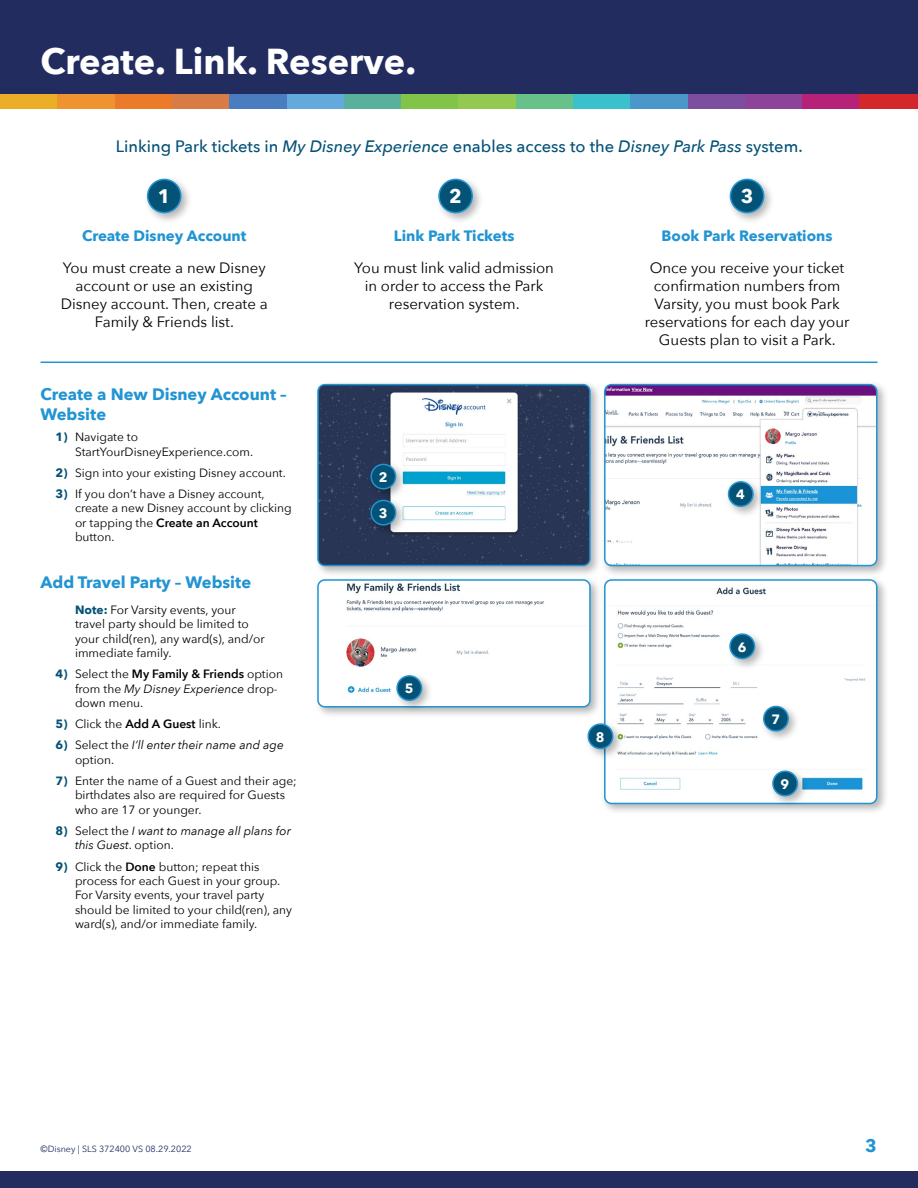
<style>
.page{position:relative;width:918px;height:1188px;background:#fff}
.page>*{position:absolute;margin:0;border:0;box-sizing:border-box;transform-origin:0 0}
.t1{font:700 36px "Avenir Next";color:#fff}
.t2{font:700 19.5px "Avenir Next";color:#fff}
.t3{font:700 18px "Avenir Next";color:#2194d2}
.t4{font:500 16.5px "Avenir Next";color:#055277}
.t5{font:700 16.5px/19.8px "Avenir Next";color:#2194d2}
.t6{font:15px/18px "Avenir Next";color:#000;text-align:center}
.t7{font:700 15px "Avenir Next";color:#2194d2}
.t8{font:700 13.5px "Avenir Next";color:#fff}
.t9{font:12px/14.4px "Avenir Next";color:#000}
.t10{font:italic 12px/14.4px "Avenir Next";color:#000}
.t11{font:9px "Avenir Next";color:#232c5f}
.s1{font-style:italic}
.s2{font-weight:700;color:#055277}
.s3{font-weight:600}
.s4{font-weight:700;font-style:normal;color:#055277}
.s5{font-style:normal}
</style>
<div class="page">
<div style="left:0;top:0;width:918px;height:94px;background:#232c5f"></div>
<div style="left:0;top:1171px;width:918px;height:17px;background:#232c5f"></div>
<div style="left:801px;top:94px;width:58px;height:15px;background:#b52277"></div>
<div style="left:859px;top:94px;width:59px;height:15px;background:#d3272b"></div>
<div style="left:744px;top:94px;width:58px;height:15px;background:#8e439a"></div>
<div style="left:687px;top:94px;width:58px;height:15px;background:#7b4e9f"></div>
<div style="left:630px;top:94px;width:57px;height:15px;background:#4b97c9"></div>
<div style="left:572px;top:94px;width:58px;height:15px;background:#3ac1cc"></div>
<div style="left:515px;top:94px;width:58px;height:15px;background:#68c189"></div>
<div style="left:458px;top:94px;width:58px;height:15px;background:#93c950"></div>
<div style="left:401px;top:94px;width:57px;height:15px;background:#82c447"></div>
<div style="left:343px;top:94px;width:58px;height:15px;background:#59b19b"></div>
<div style="left:286px;top:94px;width:58px;height:15px;background:#64a9dc"></div>
<div style="left:229px;top:94px;width:58px;height:15px;background:#497dbf"></div>
<div style="left:172px;top:94px;width:57px;height:15px;background:#d87b44"></div>
<div style="left:114px;top:94px;width:58px;height:15px;background:#eb7b28"></div>
<div style="left:57px;top:94px;width:58px;height:15px;background:#ee932f"></div>
<div style="left:0;top:94px;width:57px;height:15px;background:#ecae27"></div>
<div style="left:314px;top:380px;width:288px;height:198px;background:#000;opacity:.3"></div>
<img style="left:318px;top:385px;width:272px;height:181px">
<div style="left:317px;top:384px;width:274px;height:182px;border:2px solid #2194d2;border-radius:7px"></div>
<div style="left:600px;top:380px;width:289px;height:198px;background:#000;opacity:.3"></div>
<img style="left:605px;top:385px;width:272px;height:181px">
<div style="left:604px;top:384px;width:274px;height:182px;border:2px solid #2194d2;border-radius:7px"></div>
<div style="left:314px;top:575px;width:288px;height:144px;background:#000;opacity:.3"></div>
<img style="left:318px;top:580px;width:272px;height:127px">
<div style="left:317px;top:579px;width:274px;height:129px;border:2px solid #2194d2;border-radius:7px"></div>
<div style="left:600px;top:575px;width:289px;height:241px;background:#000;opacity:.3"></div>
<img style="left:605px;top:580px;width:272px;height:223px">
<div style="left:604px;top:579px;width:274px;height:225px;border:2px solid #2194d2;border-radius:7px"></div>
<div style="left:367px;top:460px;width:40px;height:41px;background:#000;opacity:.3"></div>
<div style="left:371px;top:464px;width:25px;height:25px;background:#055277;border-radius:50%"></div>
<div style="left:370px;top:464px;width:26px;height:26px;border:2px solid #2194d2;border-radius:50%"></div>
<div style="left:367px;top:496px;width:40px;height:41px;background:#000;opacity:.3"></div>
<div style="left:371px;top:500px;width:25px;height:25px;background:#055277;border-radius:50%"></div>
<div style="left:370px;top:500px;width:26px;height:26px;border:2px solid #2194d2;border-radius:50%"></div>
<div style="left:724px;top:478px;width:41px;height:40px;background:#000;opacity:.3"></div>
<div style="left:729px;top:482px;width:24px;height:24px;background:#055277;border-radius:50%"></div>
<div style="left:728px;top:481px;width:26px;height:26px;border:2px solid #2194d2;border-radius:50%"></div>
<div style="left:393px;top:672px;width:40px;height:40px;background:#000;opacity:.3"></div>
<div style="left:397px;top:676px;width:25px;height:24px;background:#055277;border-radius:50%"></div>
<div style="left:396px;top:675px;width:26px;height:26px;border:2px solid #2194d2;border-radius:50%"></div>
<div style="left:726px;top:630px;width:40px;height:41px;background:#000;opacity:.3"></div>
<div style="left:730px;top:634px;width:24px;height:25px;background:#055277;border-radius:50%"></div>
<div style="left:729px;top:633px;width:26px;height:26px;border:2px solid #2194d2;border-radius:50%"></div>
<div style="left:759px;top:702px;width:41px;height:41px;background:#000;opacity:.3"></div>
<div style="left:764px;top:706px;width:24px;height:25px;background:#055277;border-radius:50%"></div>
<div style="left:763px;top:706px;width:26px;height:26px;border:2px solid #2194d2;border-radius:50%"></div>
<div style="left:584px;top:720px;width:40px;height:41px;background:#000;opacity:.3"></div>
<div style="left:588px;top:724px;width:25px;height:25px;background:#055277;border-radius:50%"></div>
<div style="left:588px;top:723px;width:25px;height:26px;border:2px solid #2194d2;border-radius:50%"></div>
<div style="left:769px;top:767px;width:40px;height:41px;background:#000;opacity:.3"></div>
<div style="left:773px;top:771px;width:24px;height:25px;background:#055277;border-radius:50%"></div>
<div style="left:772px;top:771px;width:26px;height:25px;border:2px solid #2194d2;border-radius:50%"></div>
<div style="left:143px;top:175px;width:50px;height:49px;background:#000;opacity:.3"></div>
<div style="left:148px;top:179px;width:33px;height:34px;background:#055277;border-radius:50%"></div>
<div style="left:147px;top:179px;width:35px;height:34px;border:2px solid #2194d2;border-radius:50%"></div>
<div style="left:435px;top:175px;width:49px;height:49px;background:#000;opacity:.3"></div>
<div style="left:439px;top:179px;width:33px;height:34px;background:#055277;border-radius:50%"></div>
<div style="left:438px;top:179px;width:35px;height:34px;border:2px solid #2194d2;border-radius:50%"></div>
<div style="left:726px;top:175px;width:50px;height:49px;background:#000;opacity:.3"></div>
<div style="left:730px;top:179px;width:34px;height:34px;background:#055277;border-radius:50%"></div>
<div style="left:730px;top:179px;width:34px;height:34px;border:2px solid #2194d2;border-radius:50%"></div>
<hr style="left:40px;top:362px;width:838px;height:1px;background:#2194d2">
<h1 class="t1" style="left:40px;top:30px;width:377px">Create. Link. Reserve.</h1>
<h3 class="t4" style="left:116px;top:132px;width:688px">Linking Park tickets in <span class="s1">My Disney Experience</span> enables access to the <span class="s1">Disney Park Pass</span> system.</h3>
<h2 class="t2" style="left:158px;top:179px;width:14px">1</h2>
<h2 class="t2" style="left:449px;top:179px;width:14px">2</h2>
<h2 class="t2" style="left:741px;top:179px;width:14px">3</h2>
<p class="t7" style="left:82px;top:223px;width:166px">Create Disney Account</p>
<p class="t6" style="left:61px;top:258px;width:208px">You must create a new Disney account or use an existing<br>Disney account. Then, create a<br>Family &amp; Friends list.</p>
<p class="t7" style="left:394px;top:223px;width:122px">Link Park Tickets</p>
<p class="t6" style="left:354px;top:258px;width:201px">You must link valid admission in order to access the Park reservation system.</p>
<p class="t7" style="left:662px;top:223px;width:172px">Book Park Reservations</p>
<p class="t6" style="left:645px;top:258px;width:206px">Once you receive your ticket confirmation numbers from<br>Varsity, you must book Park reservations for each day your<br>Guests plan to visit a Park.</p>
<h3 class="t5" style="left:40px;top:384px;width:248px">Create a New Disney Account –<br>Website</h3>
<p class="t9" style="left:75px;top:429px;width:180px;text-indent:-19px"><span class="s2">1)</span> Navigate to<br>StartYourDisneyExperience.com.</p>
<p class="t9" style="left:56px;top:465px;width:232px"><span class="s2">2)</span> Sign into your existing Disney account.</p>
<p class="t9" style="left:75px;top:486px;width:218px;text-indent:-19px"><span class="s2">3)</span> If you don’t have a Disney account, create a new Disney account by clicking or tapping the <span class="s3">Create an Account </span>button.</p>
<h3 class="t5" style="left:40px;top:572px;width:212px">Add Travel Party – Website</h3>
<p class="t9" style="left:75px;top:602px;width:191px"><span class="s2">Note:</span> For Varsity events, your travel party should be limited to your child(ren), any ward(s), and/or immediate family.</p>
<p class="t9" style="left:75px;top:667px;width:210px;text-indent:-19px"><span class="s2">4)</span> Select the <span class="s3">My Family &amp; Friends</span> option from the <span class="s1">My Disney Experience</span> drop&shy;down menu.</p>
<p class="t9" style="left:56px;top:716px;width:167px"><span class="s2">5)</span> Click the <span class="s3">Add A Guest</span> link.</p>
<p class="t10" style="left:75px;top:738px;width:210px;text-indent:-19px"><span class="s4">6)</span> <span class="s5">Select the</span> I’ll enter their name and age <span class="s5">option.</span></p>
<p class="t9" style="left:75px;top:773px;width:223px;text-indent:-19px"><span class="s2">7)</span> Enter the name of a Guest and their age; birthdates also are required for Guests who are 17 or younger.</p>
<p class="t10" style="left:75px;top:823px;width:217px;text-indent:-19px"><span class="s4">8)</span> <span class="s5">Select the</span> I want to manage all plans for this Guest<span class="s5">. option.</span></p>
<p class="t9" style="left:75px;top:859px;width:219px;text-indent:-19px"><span class="s2">9)</span> Click the <span class="s3">Done</span> button; repeat this process for each Guest in your group.<br>For Varsity events, your travel party should be limited to your child(ren), any ward(s), and/or immediate family.</p>
<p class="t8" style="left:379px;top:465px;width:10px">2</p>
<p class="t8" style="left:379px;top:501px;width:10px">3</p>
<p class="t8" style="left:405px;top:677px;width:10px">5</p>
<p class="t8" style="left:596px;top:725px;width:10px">8</p>
<p class="t8" style="left:736px;top:483px;width:10px">4</p>
<p class="t8" style="left:738px;top:635px;width:10px">6</p>
<p class="t8" style="left:771px;top:708px;width:10px">7</p>
<p class="t8" style="left:781px;top:772px;width:10px">9</p>
<p class="t11" style="left:40px;top:1141px;width:153px">©Disney | SLS 372400 VS 08.29.2022</p>
<h3 class="t3" style="left:865px;top:1130px;width:13px">3</h3>
</div>
